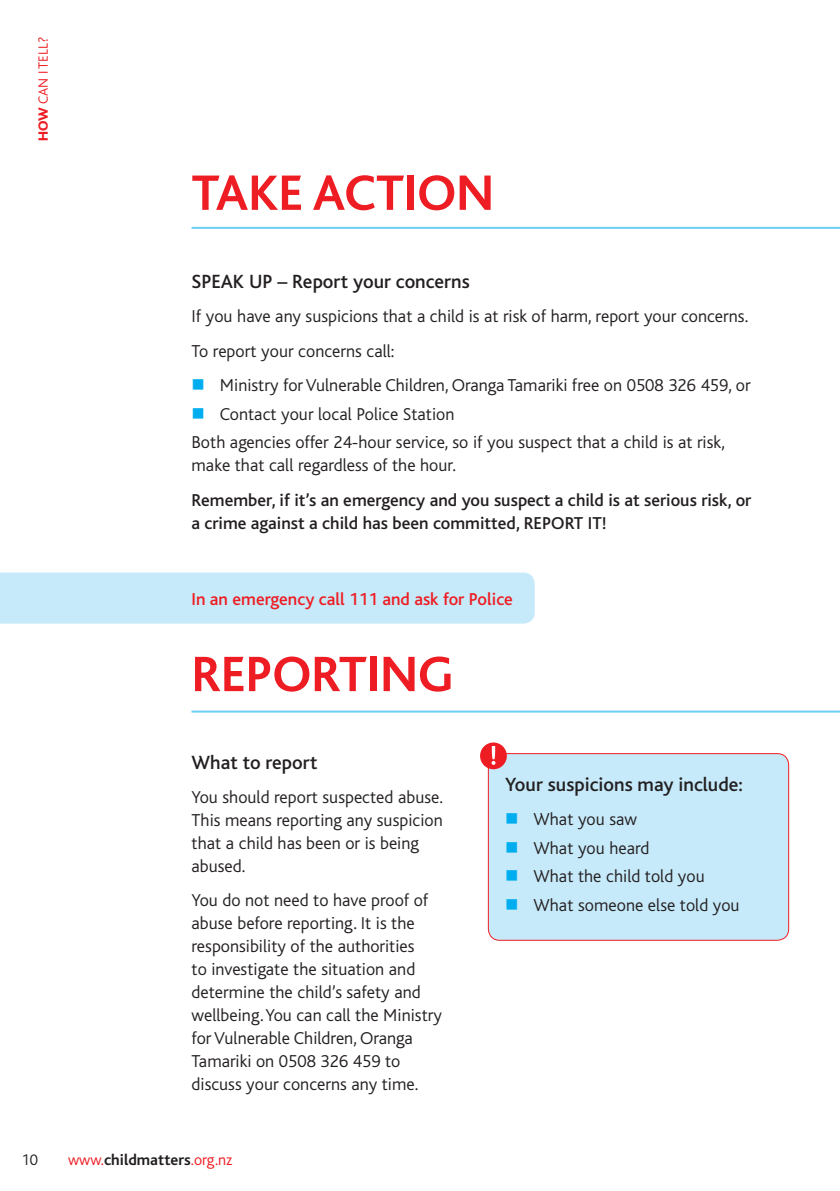
<style>
.page{position:relative;width:840px;height:1191px;background:#fff}
.page>*{position:absolute;margin:0;border:0;box-sizing:border-box;transform-origin:0 0}
.Heading__Large{font:700 52px "Bliss CE";color:#ee1d23}
.Body_Copy_Sub_Headin{font:500 20px "Bliss CE";color:#231f20}
.Body_Text{font:300 18px/23px "Bliss CE";color:#231f20}
.Body_Text-2{font:500 18px/23px "Bliss CE";color:#231f20}
.Body_Text-3{font:500 18px "Bliss CE";color:#ee1d23}
.t1{font:700 16px "Bliss CE";color:#231f20}
.t2{font:300 16px "Bliss CE";color:#231f20}
.t3{font:300 14px "Bliss CE";color:#ee1d23}
.s1{font-weight:800}
.s2{font-weight:300;color:#ee1d23}
</style>
<div class="page">
<hr style="left:191px;top:227px;width:648px;height:2px;background:#6bcff6">
<hr style="left:191px;top:710px;width:648px;height:2px;background:#6bcff6">
<div style="left:0;top:572px;width:534px;height:51px;background:#c6eafa"></div>
<div style="left:488px;top:753px;width:300px;height:187px;background:#c6eafa;border-radius:11px"></div>
<div style="left:488px;top:753px;width:300px;height:187px;border:1px solid #ee1d23;border-radius:11px"></div>
<div style="left:480px;top:742px;width:26px;height:27px;background:#ee1d23;border-radius:50%"></div>
<svg style="left:491px;top:746px;width:4px;height:19px"></svg>
<p class="t3" style="left:36px;top:141px;width:106px;rotate:-90deg"><span class="s1">HOW</span> CAN I TELL?</p>
<p class="Heading__Large" style="left:191px;top:165px;width:304px">TAKE ACTION</p>
<p class="Body_Copy_Sub_Headin" style="left:191px;top:271px;width:279px">SPEAK UP – Report your concerns</p>
<p class="Body_Text" style="left:191px;top:305px;width:558px">If you have any suspicions that a child is at risk of harm, report your concerns.</p>
<p class="Body_Text" style="left:191px;top:339px;width:204px">To report your concerns call:</p>
<p class="Body_Text" style="left:220px;top:374px;width:532px">Ministry for Vulnerable Children, Oranga Tamariki free on 0508 326 459, or</p>
<p class="Body_Text" style="left:220px;top:402px;width:236px">Contact your local Police Station</p>
<p class="Body_Text" style="left:191px;top:431px;width:534px">Both agencies offer 24-hour service, so if you suspect that a child is at risk, make that call regardless of the hour.</p>
<p class="Body_Text-2" style="left:191px;top:488px;width:561px">Remember, if it’s an emergency and you suspect a child is at serious risk, or a crime against a child has been committed, REPORT IT!</p>
<p class="Body_Text-3" style="left:191px;top:589px;width:323px">In an emergency call 111 and ask for Police</p>
<p class="Heading__Large" style="left:191px;top:646px;width:263px">REPORTING</p>
<p class="Body_Copy_Sub_Headin" style="left:191px;top:751px;width:127px">What to report</p>
<p class="Body_Text" style="left:191px;top:786px;width:253px">You should report suspected abuse.<br>This means reporting any suspicion that a child has been or is being abused.</p>
<p class="Body_Text" style="left:191px;top:889px;width:252px">You do not need to have proof of abuse before reporting. It is the responsibility of the authorities<br>to investigate the situation and determine the child’s safety and wellbeing. You can call the Ministry for Vulnerable Children, Oranga<br>Tamariki on 0508 326 459 to discuss your concerns any time.</p>
<p class="Body_Copy_Sub_Headin" style="left:505px;top:773px;width:239px">Your suspicions may include:</p>
<p class="Body_Text" style="left:533px;top:808px;width:105px">What you saw</p>
<p class="Body_Text" style="left:533px;top:836px;width:117px">What you heard</p>
<p class="Body_Text" style="left:533px;top:865px;width:173px">What the child told you</p>
<p class="Body_Text" style="left:533px;top:894px;width:207px">What someone else told you</p>
<p class="t2" style="left:22px;top:1151px;width:18px">10</p>
<p class="t1" style="left:68px;top:1151px;width:166px"><span class="s2">www.</span>childmatters<span class="s2">.org.nz</span></p>
</div>
